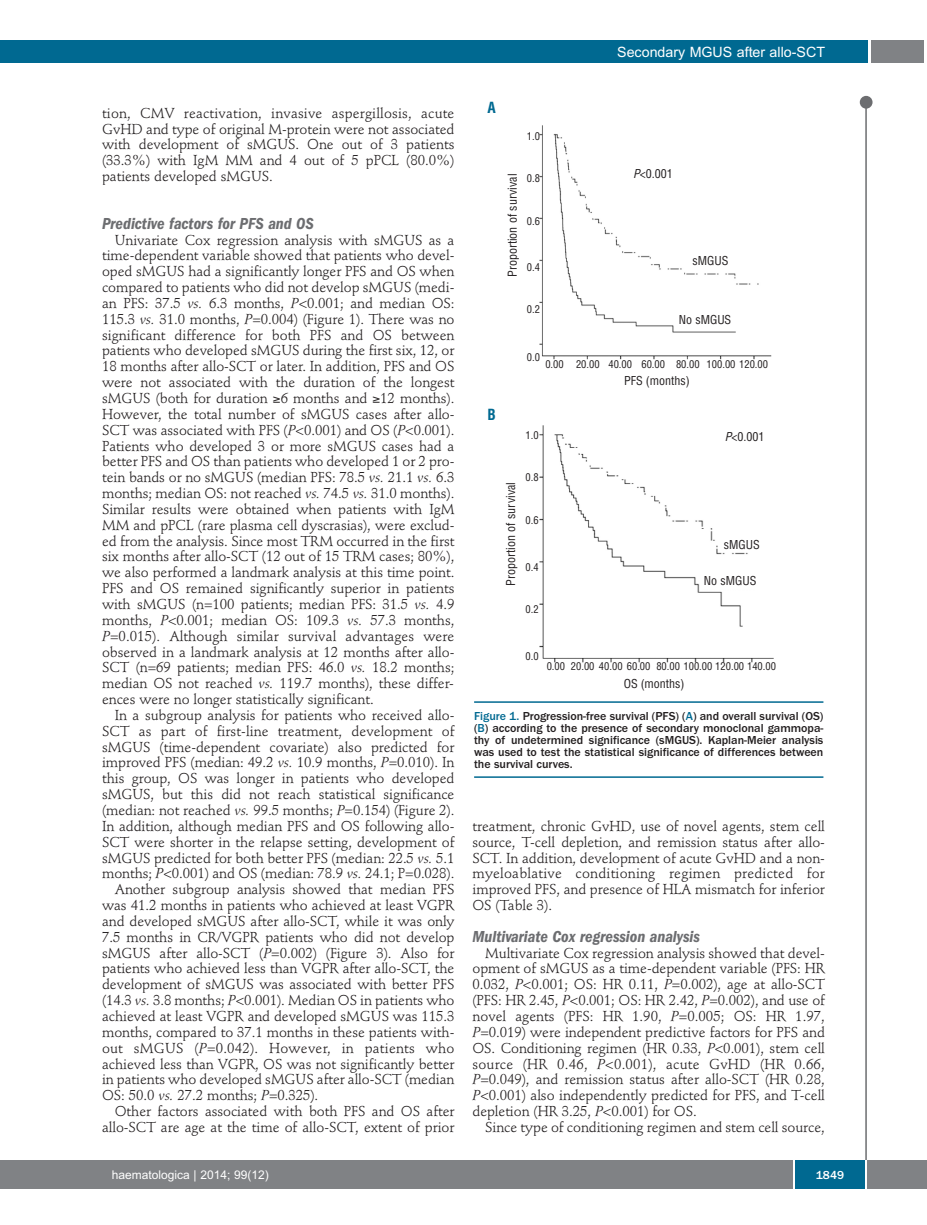
<style>
.page{position:relative;width:927px;height:1225px;background:#fff}
.page>*{position:absolute;margin:0;border:0;box-sizing:border-box;transform-origin:0 0}
.t1{font:italic 600 condensed 16.5px "Franklin Gothic";color:#6c6d70}
.t2{font:700 condensed 15px "Helvetica";color:#006991}
.t3{font:14.25px/15.9px "Stempel Schneidler";letter-spacing:-.005em;color:#231f20;text-align:justify}
.t4{font:14.25px "Stempel Schneidler";letter-spacing:.015em;color:#231f20}
.t5{font:14.25px "Arial";color:#fff}
.t6{font:500 12px/12px "Franklin Gothic";color:#231f20;text-align:justify}
.t7{font:condensed 12px "Helvetica";color:#231f20}
.t8{font:12px "Arial";color:#fff}
.t9{font:500 12px "Franklin Gothic";color:#fff}
.t10{font:condensed 10.5px "Helvetica";color:#231f20}
.s1{font-style:italic}
.s2{color:#006991}
</style>
<div class="page">
<div style="left:860px;top:96px;width:12px;height:13px;background:#6c6d70;border-radius:50%"></div>
<hr style="left:865px;top:98px;width:2px;height:1062px;background:#6c6d70">
<div style="left:871px;top:40px;width:52px;height:22px;background:#808285"></div>
<div style="left:18px;top:40px;width:849px;height:22px;background:#006991"></div>
<div style="left:17px;top:1160px;width:910px;height:28px;background:#808285"></div>
<div style="left:795px;top:1160px;width:70px;height:28px;background:#006991"></div>
<hr style="left:793px;top:1160px;width:2px;height:28px;background:#fff">
<hr style="left:865px;top:1160px;width:2px;height:28px;background:#fff">
<div style="left:0;top:40px;width:19px;height:22px;background:#006991"></div>
<div style="left:0;top:1160px;width:18px;height:28px;background:#808285"></div>
<img style="left:539px;top:125px;width:235px;height:538px">
<hr style="left:474px;top:701px;width:349px;height:2px;background:#006991">
<hr style="left:474px;top:776px;width:349px;height:2px;background:#006991">
<p class="t3" style="left:102px;top:106px;width:354px">tion, CMV reactivation, invasive aspergillosis, acute GvHD and type of original M-protein were not associated with development of sMGUS. One out of 3 patients (33.3%) with IgM MM and 4 out of 5 pPCL (80.0%) patients developed sMGUS.</p>
<p class="t1" style="left:102px;top:217px;width:213px">Predictive factors for PFS and OS</p>
<p class="t3" style="left:102px;top:233px;width:354px;text-indent:13px">Univariate Cox regression analysis with sMGUS as a time-dependent variable showed that patients who devel&shy;oped sMGUS had a significantly longer PFS and OS when compared to patients who did not develop sMGUS (medi&shy;an PFS: 37.5 <span class="s1">vs.</span> 6.3 months, <span class="s1">P</span>&lt;0.001; and median OS:<br>115.3 <span class="s1">vs.</span> 31.0 months, <span class="s1">P</span>=0.004) (Figure 1). There was no significant difference for both PFS and OS between patients who developed sMGUS during the first six, 12, or 18 months after allo-SCT or later. In addition, PFS and OS were not associated with the duration of the longest sMGUS (both for duration ≥6 months and ≥12 months).<br>However, the total number of sMGUS cases after allo-SCT was associated with PFS (<span class="s1">P</span>&lt;0.001) and OS (<span class="s1">P</span>&lt;0.001).<br>Patients who developed 3 or more sMGUS cases had a better PFS and OS than patients who developed 1 or 2 pro&shy;tein bands or no sMGUS (median PFS: 78.5 <span class="s1">vs.</span> 21.1 <span class="s1">vs.</span> 6.3 months; median OS: not reached <span class="s1">vs.</span> 74.5 <span class="s1">vs.</span> 31.0 months).<br>Similar results were obtained when patients with IgM MM and pPCL (rare plasma cell dyscrasias), were exclud&shy;ed from the analysis. Since most TRM occurred in the first six months after allo-SCT (12 out of 15 TRM cases; 80%), we also performed a landmark analysis at this time point.<br>PFS and OS remained significantly superior in patients with sMGUS (n=100 patients; median PFS: 31.5 <span class="s1">vs.</span> 4.9 months, <span class="s1">P</span>&lt;0.001; median OS: 109.3 <span class="s1">vs.</span> 57.3 months, <span class="s1">P</span>=0.015). Although similar survival advantages were observed in a landmark analysis at 12 months after allo-SCT (n=69 patients; median PFS: 46.0 <span class="s1">vs.</span> 18.2 months; median OS not reached <span class="s1">vs.</span> 119.7 months), these differ&shy;ences were no longer statistically significant.</p>
<p class="t3" style="left:115px;top:708px;width:341px">In a subgroup analysis for patients who received allo-</p>
<p class="t3" style="left:102px;top:724px;width:354px">SCT as part of first-line treatment, development of</p>
<p class="t3" style="left:102px;top:740px;width:354px">sMGUS (time-dependent covariate) also predicted for</p>
<p class="t3" style="left:102px;top:756px;width:354px">improved PFS (median: 49.2 <span class="s1">vs.</span> 10.9 months, <span class="s1">P</span>=0.010). In</p>
<p class="t3" style="left:102px;top:772px;width:354px">this group, OS was longer in patients who developed</p>
<p class="t3" style="left:102px;top:787px;width:354px">sMGUS, but this did not reach statistical significance</p>
<p class="t3" style="left:102px;top:803px;width:354px">(median: not reached <span class="s1">vs.</span> 99.5 months; <span class="s1">P</span>=0.154) (Figure 2).</p>
<p class="t3" style="left:102px;top:819px;width:354px">In addition, although median PFS and OS following allo-</p>
<p class="t3" style="left:102px;top:835px;width:354px">SCT were shorter in the relapse setting, development of</p>
<p class="t3" style="left:102px;top:851px;width:354px">sMGUS predicted for both better PFS (median: 22.5 <span class="s1">vs.</span> 5.1</p>
<p class="t3" style="left:102px;top:867px;width:354px">months; <span class="s1">P</span>&lt;0.001) and OS (median: 78.9 <span class="s1">vs.</span> 24.1; P=0.028).</p>
<p class="t3" style="left:115px;top:882px;width:341px">Another subgroup analysis showed that median PFS</p>
<p class="t3" style="left:102px;top:898px;width:354px">was 41.2 months in patients who achieved at least VGPR</p>
<p class="t3" style="left:102px;top:914px;width:354px">and developed sMGUS after allo-SCT, while it was only</p>
<p class="t3" style="left:102px;top:930px;width:354px">7.5 months in CR/VGPR patients who did not develop</p>
<p class="t3" style="left:102px;top:946px;width:354px">sMGUS after allo-SCT (<span class="s1">P</span>=0.002) (Figure 3). Also for</p>
<p class="t3" style="left:102px;top:962px;width:354px">patients who achieved less than VGPR after allo-SCT, the</p>
<p class="t3" style="left:102px;top:978px;width:354px">development of sMGUS was associated with better PFS</p>
<p class="t3" style="left:102px;top:993px;width:354px">(14.3 <span class="s1">vs.</span> 3.8 months; <span class="s1">P</span>&lt;0.001). Median OS in patients who</p>
<p class="t3" style="left:102px;top:1009px;width:354px">achieved at least VGPR and developed sMGUS was 115.3</p>
<p class="t3" style="left:102px;top:1025px;width:354px">months, compared to 37.1 months in these patients with-</p>
<p class="t4" style="left:102px;top:1042px;width:354px">out sMGUS (<span class="s1">P</span>=0.042). However, in patients who</p>
<p class="t3" style="left:102px;top:1057px;width:354px">achieved less than VGPR, OS was not significantly better</p>
<p class="t3" style="left:102px;top:1073px;width:354px">in patients who developed sMGUS after allo-SCT (median</p>
<p class="t3" style="left:102px;top:1088px;width:218px">OS: 50.0 <span class="s1">vs.</span> 27.2 months; <span class="s1">P</span>=0.325).</p>
<p class="t3" style="left:115px;top:1104px;width:341px">Other factors associated with both PFS and OS after</p>
<p class="t3" style="left:102px;top:1120px;width:354px">allo-SCT are age at the time of allo-SCT, extent of prior</p>
<p class="t5" style="left:617px;top:44px;width:209px">Secondary MGUS after allo-SCT</p>
<p class="t2" style="left:487px;top:99px;width:10px">A</p>
<p class="t2" style="left:487px;top:405px;width:10px">B</p>
<p class="t7" style="left:505px;top:277px;width:105px;rotate:-90deg">Proportion of survival</p>
<p class="t10" style="left:527px;top:130px;width:15px">1.0</p>
<p class="t10" style="left:527px;top:172px;width:15px">0.8</p>
<p class="t10" style="left:527px;top:215px;width:15px">0.6</p>
<p class="t10" style="left:527px;top:261px;width:15px">0.4</p>
<p class="t10" style="left:527px;top:304px;width:15px">0.2</p>
<p class="t10" style="left:527px;top:351px;width:15px">0.0</p>
<p class="t7" style="left:633px;top:167px;width:41px"><span class="s1">P</span>&lt;0.001</p>
<p class="t7" style="left:692px;top:254px;width:37px">sMGUS</p>
<p class="t7" style="left:679px;top:313px;width:54px">No sMGUS</p>
<p class="t10" style="left:545px;top:358px;width:224px">0.00 20.00 40.00 60.00 80.00 100.00 120.00</p>
<p class="t7" style="left:624px;top:374px;width:67px">PFS (months)</p>
<p class="t7" style="left:504px;top:585px;width:105px;rotate:-90deg">Proportion of survival</p>
<p class="t10" style="left:526px;top:430px;width:15px">1.0</p>
<p class="t10" style="left:526px;top:471px;width:15px">0.8</p>
<p class="t10" style="left:526px;top:514px;width:15px">0.6</p>
<p class="t10" style="left:526px;top:561px;width:15px">0.4</p>
<p class="t10" style="left:526px;top:603px;width:15px">0.2</p>
<p class="t10" style="left:526px;top:650px;width:15px">0.0</p>
<p class="t7" style="left:725px;top:430px;width:41px"><span class="s1">P</span>&lt;0.001</p>
<p class="t7" style="left:724px;top:537px;width:37px">sMGUS</p>
<p class="t7" style="left:704px;top:574px;width:54px">No sMGUS</p>
<p class="t10" style="left:547px;top:660px;width:231px">0.00 20.00 40.00 60.00 80.00 100.00 120.00 140.00</p>
<p class="t7" style="left:624px;top:676px;width:62px">OS (months)</p>
<p class="t6" style="left:474px;top:709px;width:351px"><span class="s2">Figure 1.</span> Progression-free survival (PFS) (<span class="s2">A</span>) and overall survival (OS) (<span class="s2">B</span>) according to the presence of secondary monoclonal gammopa&shy;thy of undetermined significance (sMGUS). Kaplan-Meier analysis was used to test the statistical significance of differences between the survival curves.</p>
<p class="t3" style="left:472px;top:819px;width:354px">treatment, chronic GvHD, use of novel agents, stem cell source, T-cell depletion, and remission status after allo-SCT. In addition, development of acute GvHD and a non&shy;myeloablative conditioning regimen predicted for improved PFS, and presence of HLA mismatch for inferior OS (Table 3).</p>
<p class="t1" style="left:472px;top:930px;width:229px">Multivariate Cox regression analysis</p>
<p class="t3" style="left:472px;top:946px;width:354px;text-indent:13px">Multivariate Cox regression analysis showed that devel&shy;opment of sMGUS as a time-dependent variable (PFS: HR 0.032, <span class="s1">P</span>&lt;0.001; OS: HR 0.11, <span class="s1">P</span>=0.002), age at allo-SCT (PFS: HR 2.45, <span class="s1">P</span>&lt;0.001; OS: HR 2.42, <span class="s1">P</span>=0.002), and use of novel agents (PFS: HR 1.90, <span class="s1">P</span>=0.005; OS: HR 1.97, <span class="s1">P</span>=0.019) were independent predictive factors for PFS and OS. Conditioning regimen (HR 0.33, <span class="s1">P</span>&lt;0.001), stem cell source (HR 0.46, <span class="s1">P</span>&lt;0.001), acute GvHD (HR 0.66, <span class="s1">P</span>=0.049), and remission status after allo-SCT (HR 0.28, <span class="s1">P</span>&lt;0.001) also independently predicted for PFS, and T-cell depletion (HR 3.25, <span class="s1">P</span>&lt;0.001) for OS.</p>
<p class="t3" style="left:485px;top:1120px;width:341px">Since type of conditioning regimen and stem cell source,</p>
<p class="t8" style="left:112px;top:1167px;width:158px">haematologica | 2014; 99(12)</p>
<p class="t9" style="left:816px;top:1167px;width:30px">1849</p>
</div>
